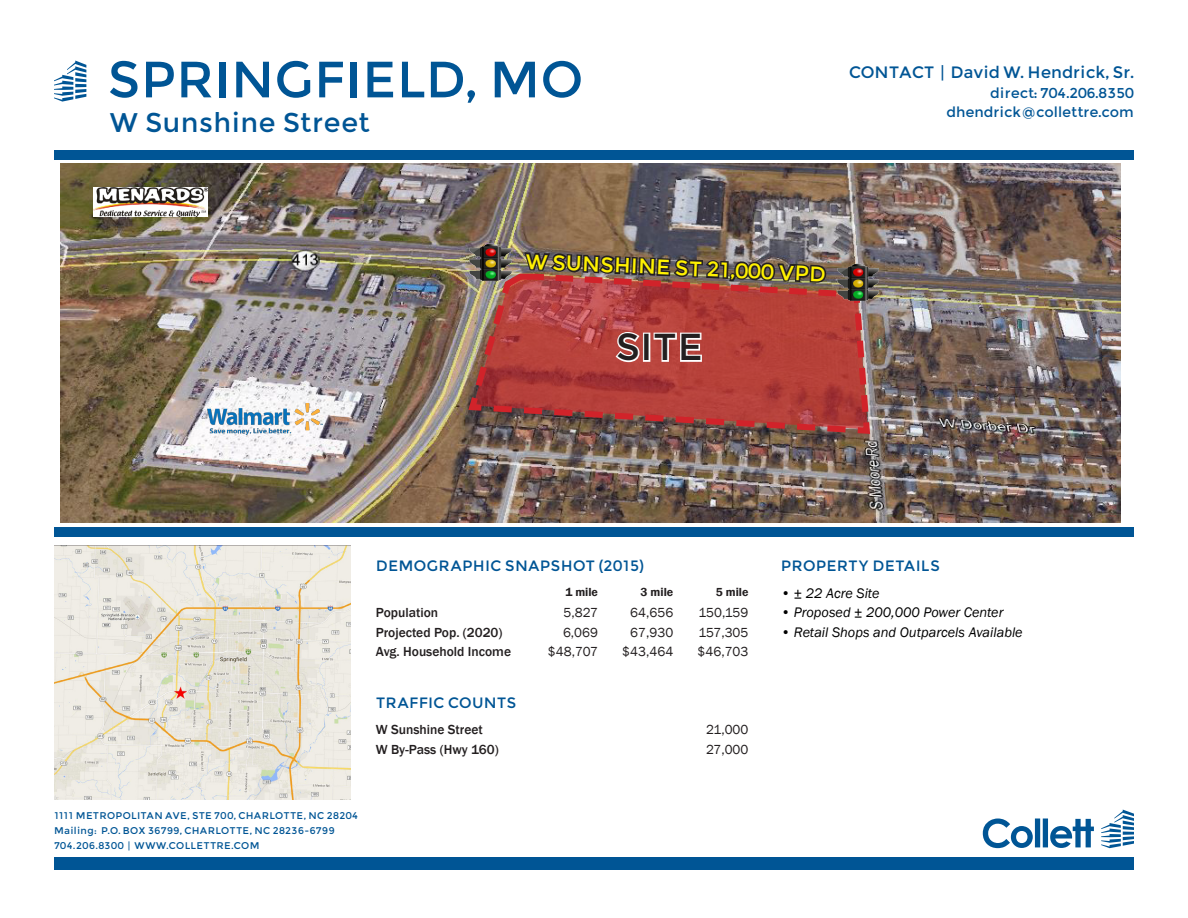
<style>
.page{position:relative;width:1188px;height:918px;background:#fff}
.page>*{position:absolute;margin:0;border:0;box-sizing:border-box;transform-origin:0 0}
.Main_page_title{font:51px "Montserrat";letter-spacing:-.005em;color:#005595}
.Property_details_bul{font:37.5px "Montserrat";color:#231f20}
.Property_address{font:27px "Montserrat";letter-spacing:.01em;color:#005595}
.Property_details_bul-2{font:21px "Montserrat";color:#fff101}
.Leasing_name_title{font:16.5px "Montserrat";color:#005595}
.Category_header{font:15px "Montserrat";letter-spacing:.01em;color:#005595}
.Category_header_-_ab{font:15px "Montserrat";letter-spacing:.01em;color:#005595}
.Property_details_bul-3{font:italic 14.25px "Franklin Gothic";color:#000}
.Leasing_contact_info{font:14.25px "Montserrat";color:#005595}
.Leasing_name_title-2{font:14.25px "Montserrat";color:#005595}
.Category_names{font:500 13.5px "Franklin Gothic";color:#231f20}
.Category_data{font:13.5px "Franklin Gothic";color:#231f20}
.Demos_sub-head{font:600 12px "Franklin Gothic";color:#231f20}
.t1{font:9.75px/15px "Montserrat";letter-spacing:.03em;color:#005595}
</style>
<div class="page">
<div style="left:54px;top:150px;width:1080px;height:9px;background:#005595"></div>
<div style="left:54px;top:528px;width:1080px;height:9px;background:#005595"></div>
<div style="left:54px;top:858px;width:1080px;height:12px;background:#005595"></div>
<svg style="left:54px;top:61px;width:32px;height:41px"></svg>
<svg style="left:983px;top:819px;width:111px;height:29px"></svg>
<svg style="left:1101px;top:810px;width:33px;height:38px"></svg>
<img style="left:60px;top:164px;width:1061px;height:358px">
<img style="left:54px;top:545px;width:297px;height:255px">
<svg style="left:464px;top:271px;width:409px;height:166px"></svg>
<img style="left:208px;top:403px;width:114px;height:32px">
<img style="left:93px;top:187px;width:115px;height:29px">
<img style="left:469px;top:250px;width:403px;height:186px">
<img style="left:468px;top:243px;width:44px;height:37px">
<img style="left:836px;top:263px;width:44px;height:37px">
<p class="Main_page_title" style="left:107px;top:48px;width:478px">SPRINGFIELD, MO</p>
<p class="Property_address" style="left:110px;top:105px;width:261px">W Sunshine Street</p>
<p class="Leasing_name_title" style="left:849px;top:62px;width:286px">CONTACT | David W. Hendrick, Sr.</p>
<p class="Leasing_name_title-2" style="left:990px;top:84px;width:145px">direct: 704.206.8350</p>
<p class="Leasing_contact_info" style="left:946px;top:104px;width:189px">dhendrick@collettre.com</p>
<p class="Property_details_bul-2" style="left:527px;top:247px;width:302px;rotate:3deg">W SUNSHINE ST 21,000 VPD</p>
<p class="Property_details_bul" style="left:615px;top:324px;width:89px">SITE</p>
<p class="Category_header" style="left:376px;top:556px;width:269px">DEMOGRAPHIC SNAPSHOT (2015)</p>
<p class="Category_names" style="left:376px;top:605px;width:64px">Population</p>
<p class="Category_names" style="left:376px;top:624px;width:128px">Projected Pop. (2020)</p>
<p class="Category_names" style="left:376px;top:644px;width:137px">Avg. Household Income</p>
<p class="Category_header" style="left:376px;top:693px;width:142px">TRAFFIC COUNTS</p>
<p class="Category_names" style="left:376px;top:722px;width:109px">W Sunshine Street</p>
<p class="Category_names" style="left:376px;top:741px;width:124px">W By-Pass (Hwy 160)</p>
<p class="Demos_sub-head" style="left:565px;top:584px;width:34px">1 mile</p>
<p class="Demos_sub-head" style="left:641px;top:584px;width:34px">3 mile</p>
<p class="Demos_sub-head" style="left:716px;top:584px;width:34px">5 mile</p>
<p class="Category_data" style="left:699px;top:605px;width:51px">150,159</p>
<p class="Category_data" style="left:698px;top:624px;width:52px">157,305</p>
<p class="Category_data" style="left:698px;top:644px;width:52px">$46,703</p>
<p class="Category_data" style="left:630px;top:605px;width:45px">64,656</p>
<p class="Category_data" style="left:630px;top:624px;width:44px">67,930</p>
<p class="Category_data" style="left:622px;top:644px;width:52px">$43,464</p>
<p class="Category_data" style="left:564px;top:605px;width:36px">5,827</p>
<p class="Category_data" style="left:563px;top:624px;width:37px">6,069</p>
<p class="Category_data" style="left:548px;top:644px;width:52px">$48,707</p>
<p class="Category_data" style="left:706px;top:722px;width:44px">21,000</p>
<p class="Category_data" style="left:706px;top:741px;width:44px">27,000</p>
<p class="t1" style="left:54px;top:808px;width:306px">1111 METROPOLITAN AVE, STE 700, CHARLOTTE, NC 28204<br>Mailing: P.O. BOX 36799, CHARLOTTE, NC 28236-6799<br>704.206.8300 | WWW.COLLETTRE.COM</p>
<p class="Category_header_-_ab" style="left:781px;top:556px;width:161px">PROPERTY DETAILS</p>
<p class="Property_details_bul-3" style="left:781px;top:584px;width:100px">• ± 22 Acre Site</p>
<p class="Property_details_bul-3" style="left:781px;top:604px;width:224px">• Proposed ± 200,000 Power Center</p>
<p class="Property_details_bul-3" style="left:781px;top:623px;width:243px">• Retail Shops and Outparcels Available</p>
</div>
